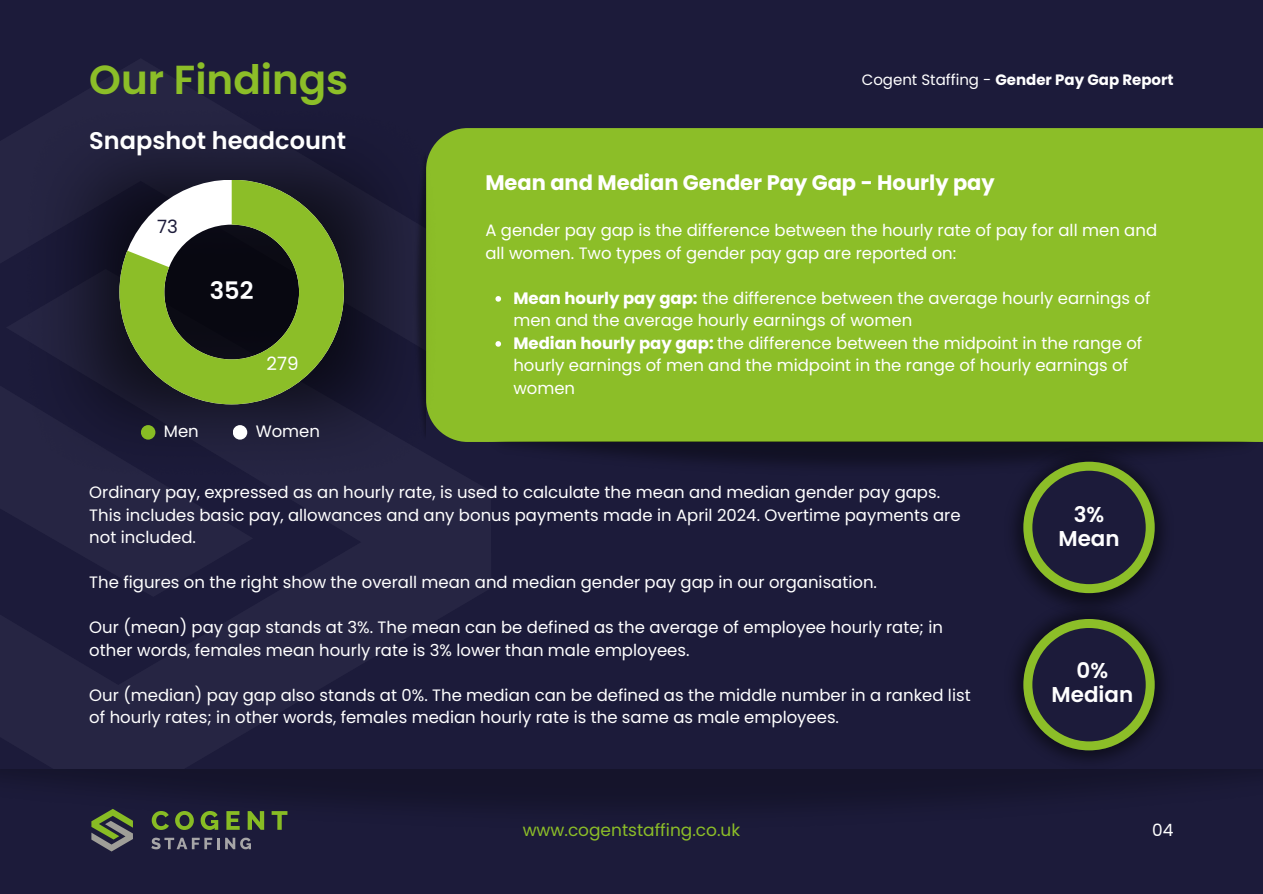
<style>
.page{position:relative;width:1263px;height:894px;background:#fff}
.page>*{position:absolute;margin:0;border:0;box-sizing:border-box;transform-origin:0 0}
.t1{font:600 40.5px "Poppins";color:#8cbe28}
.t2{font:600 24px "Poppins";color:#fff}
.t3{font:600 21.45px/24.8px "Poppins";color:#fff;text-align:center}
.t4{font:700 21px "Poppins";color:#fff}
.t5{font:18.3px "Poppins";color:#fff}
.t6{font:18.3px "Poppins";color:#1c1b3a}
.t7{font:16.95px "Poppins";color:#8cbe28}
.t8{font:16.95px "Poppins";color:#fff}
.t9{font:16.5px/22.5px "Poppins";color:#fff}
.t10{font:700 15px "Poppins";color:#fff}
.s1{font-weight:400}
.s2{font-weight:700}
</style>
<div class="page">
<div style="left:0;top:0;width:1263px;height:893px;background:#1c1b3a"></div>
<div style="left:445px;top:128px;width:818px;height:314px;background:#8cbe28"></div>
<img style="left:0;top:769px;width:1260px;height:61px">
<svg style="left:152px;top:810px;width:17px;height:19px"></svg>
<svg style="left:175px;top:810px;width:19px;height:19px"></svg>
<svg style="left:201px;top:810px;width:17px;height:19px"></svg>
<svg style="left:226px;top:810px;width:14px;height:19px"></svg>
<svg style="left:248px;top:810px;width:16px;height:19px"></svg>
<svg style="left:272px;top:810px;width:15px;height:19px"></svg>
<svg style="left:151px;top:837px;width:100px;height:12px"></svg>
<svg style="left:91px;top:808px;width:42px;height:43px"></svg>
<img style="left:1004px;top:446px;width:170px;height:154px">
<svg style="left:1023px;top:461px;width:132px;height:132px"></svg>
<img style="left:1014px;top:600px;width:150px;height:160px">
<svg style="left:1023px;top:618px;width:132px;height:132px"></svg>
<svg style="left:495px;top:296px;width:6px;height:5px"></svg>
<svg style="left:495px;top:341px;width:6px;height:5px"></svg>
<img style="left:75px;top:135px;width:370px;height:305px">
<svg style="left:119px;top:180px;width:225px;height:224px;background:#586d36"></svg>
<div style="left:141px;top:425px;width:14px;height:14px;background:#88bc24;border-radius:50%"></div>
<div style="left:233px;top:425px;width:14px;height:14px;background:#fff;border-radius:50%"></div>
<p class="t1" style="left:89px;top:52px;width:261px">Our Findings</p>
<p class="t2" style="left:89px;top:124px;width:258px">Snapshot headcount</p>
<p class="t6" style="left:157px;top:214px;width:22px">73</p>
<p class="t2" style="left:210px;top:274px;width:45px">352</p>
<h2 class="t5" style="left:267px;top:351px;width:34px">279</h2>
<p class="t9" style="left:164px;top:419px;width:36px">Men</p>
<p class="t9" style="left:256px;top:419px;width:66px">Women</p>
<p class="t10" style="left:862px;top:69px;width:313px"><span class="s1">Cogent Staffing -</span> Gender Pay Gap Report</p>
<p class="t4" style="left:485px;top:168px;width:511px">Mean and Median Gender Pay Gap - Hourly pay</p>
<p class="t9" style="left:485px;top:219px;width:673px">A gender pay gap is the difference between the hourly rate of pay for all men and all women. Two types of gender pay gap are reported on:</p>
<h2 class="t9" style="left:513px;top:287px;width:639px"><span class="s2">Mean hourly pay gap:</span> the difference between the average hourly earnings of men and the average hourly earnings of women</h2>
<h4 class="t9" style="left:513px;top:332px;width:630px"><span class="s2">Median hourly pay gap:</span> the difference between the midpoint in the range of hourly earnings of men and the midpoint in the range of hourly earnings of women</h4>
<p class="t9" style="left:89px;top:481px;width:873px">Ordinary pay, expressed as an hourly rate, is used to calculate the mean and median gender pay gaps.<br>This includes basic pay, allowances and any bonus payments made in April 2024. Overtime payments are not included.</p>
<h3 class="t9" style="left:89px;top:571px;width:789px">The figures on the right show the overall mean and median gender pay gap in our organisation.</h3>
<p class="t9" style="left:89px;top:616px;width:855px">Our (mean) pay gap stands at 3%. The mean can be defined as the average of employee hourly rate; in other words, females mean hourly rate is 3% lower than male employees.</p>
<p class="t9" style="left:89px;top:683px;width:883px">Our (median) pay gap also stands at 0%. The median can be defined as the middle number in a ranked list of hourly rates; in other words, females median hourly rate is the same as male employees.</p>
<p class="t3" style="left:1058px;top:501px;width:63px">3%<br>Mean</p>
<h2 class="t3" style="left:1052px;top:657px;width:83px">0%<br>Median</h2>
<h1 class="t7" style="left:523px;top:817px;width:219px">www.cogentstaffing.co.uk</h1>
<p class="t8" style="left:1152px;top:817px;width:23px">04</p>
</div>
